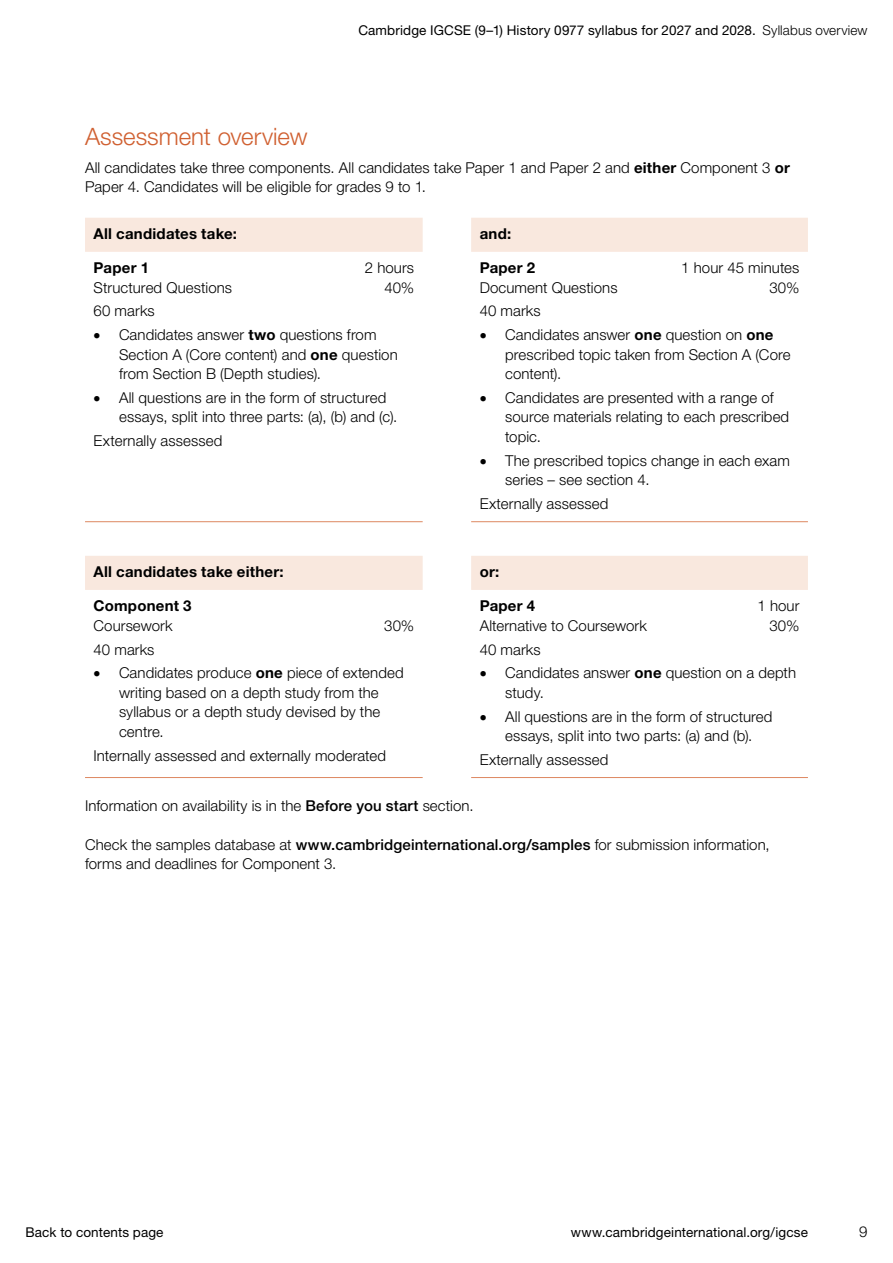
<style>
.page{position:relative;width:893px;height:1263px;background:#fff}
.page>*{position:absolute;margin:0;border:0;box-sizing:border-box;transform-origin:0 0}
.H2_Main_heading{font:300 24px "Helvetica Neue LTW1 G";color:#d06031}
.Bullets{font:300 15px/19.5px "Helvetica Neue LTW1 G";letter-spacing:.005em;color:#000}
.Body_text{font:300 15px/19.5px "Helvetica Neue LTW1 G";letter-spacing:.005em;color:#000}
.First_para_before_bullets{font:300 15px "Helvetica Neue LTW1 G";letter-spacing:.005em;color:#000}
.Table_header_row{font:700 15px "Helvetica Neue LTW1 G";letter-spacing:.015em;color:#000}
.First_para_before_bullets-2{font:700 15px/19.5px "Helvetica Neue LTW1 G";letter-spacing:.015em;color:#000}
.t1{font:13.5px "Helvetica Neue LTW1 G";letter-spacing:.01em;color:#000}
.s1{font-weight:300}
.s2{font-weight:700}
.s3{font-weight:500}
</style>
<div class="page">
<svg style="left:85px;top:218px;width:723px;height:372px"></svg>
<hr style="left:85px;top:777px;width:338px;height:1px;background:#dd8861">
<hr style="left:85px;top:521px;width:338px;height:1px;background:#dd8861">
<hr style="left:471px;top:521px;width:337px;height:1px;background:#dd8861">
<hr style="left:471px;top:777px;width:337px;height:1px;background:#dd8861">
<p class="t1" style="left:358px;top:22px;width:510px">Cambridge IGCSE (9–1) History 0977 syllabus for 2027 and 2028. <span class="s1">Syllabus overview</span></p>
<h2 class="H2_Main_heading" style="left:85px;top:121px;width:224px">Assessment overview</h2>
<p class="Body_text" style="left:85px;top:158px;width:706px">All candidates take three components. All candidates take Paper 1 and Paper 2 and <span class="s2">either</span> Component 3 <span class="s2">or<br></span>Paper 4. Candidates will be eligible for grades 9 to 1.</p>
<p class="Table_header_row" style="left:94px;top:224px;width:145px">All candidates take:</p>
<p class="Table_header_row" style="left:480px;top:224px;width:33px">and:</p>
<p class="First_para_before_bullets-2" style="left:94px;top:258px;width:57px">Paper 1</p>
<p class="First_para_before_bullets" style="left:365px;top:259px;width:51px">2 hours</p>
<p class="First_para_before_bullets" style="left:94px;top:278px;width:140px">Structured Questions</p>
<p class="First_para_before_bullets" style="left:384px;top:278px;width:31px">40%</p>
<p class="First_para_before_bullets" style="left:94px;top:302px;width:63px">60 marks</p>
<p class="Bullets" style="left:119px;top:325px;width:280px;text-indent:-26px">• Candidates answer <span class="s2">two</span> questions from<br>Section A (Core content) and <span class="s2">one</span> question from Section B (Depth studies).</p>
<p class="Bullets" style="left:119px;top:388px;width:280px;text-indent:-26px">• All questions are in the form of structured essays, split into three parts: (a), (b) and (c).</p>
<p class="First_para_before_bullets" style="left:94px;top:432px;width:130px">Externally assessed</p>
<p class="First_para_before_bullets-2" style="left:480px;top:258px;width:57px">Paper 2</p>
<p class="First_para_before_bullets" style="left:681px;top:259px;width:120px">1 hour 45 minutes</p>
<p class="First_para_before_bullets" style="left:480px;top:278px;width:139px">Document Questions</p>
<p class="First_para_before_bullets" style="left:769px;top:278px;width:31px">30%</p>
<p class="First_para_before_bullets" style="left:480px;top:302px;width:62px">40 marks</p>
<p class="Bullets" style="left:505px;top:325px;width:287px;text-indent:-26px">• Candidates answer <span class="s2">one</span> question on <span class="s2">one </span>prescribed topic taken from Section A (Core content).</p>
<p class="Bullets" style="left:505px;top:388px;width:286px;text-indent:-26px">• Candidates are presented with a range of source materials relating to each prescribed topic.</p>
<p class="Bullets" style="left:505px;top:451px;width:286px;text-indent:-26px">• The prescribed topics change in each exam series – see section 4.</p>
<p class="First_para_before_bullets" style="left:480px;top:494px;width:130px">Externally assessed</p>
<p class="Table_header_row" style="left:94px;top:562px;width:192px">All candidates take either:</p>
<p class="Table_header_row" style="left:480px;top:562px;width:21px">or:</p>
<p class="First_para_before_bullets-2" style="left:94px;top:596px;width:100px">Component 3<br><span class="s1">Coursework</span></p>
<p class="First_para_before_bullets-2" style="left:480px;top:596px;width:57px">Paper 4</p>
<p class="First_para_before_bullets" style="left:757px;top:597px;width:43px">1 hour</p>
<p class="First_para_before_bullets" style="left:480px;top:616px;width:169px">Alternative to Coursework</p>
<p class="First_para_before_bullets" style="left:769px;top:616px;width:31px">30%</p>
<p class="First_para_before_bullets" style="left:480px;top:640px;width:62px">40 marks</p>
<p class="Bullets" style="left:505px;top:663px;width:292px;text-indent:-26px">• Candidates answer <span class="s2">one</span> question on a depth study.</p>
<p class="Bullets" style="left:480px;top:706px;width:294px;text-align:center">• All questions are in the form of structured essays, split into two parts: (a) and (b).</p>
<p class="First_para_before_bullets" style="left:480px;top:750px;width:130px">Externally assessed</p>
<p class="First_para_before_bullets" style="left:384px;top:616px;width:31px">30%</p>
<p class="First_para_before_bullets" style="left:94px;top:640px;width:62px">40 marks</p>
<p class="Bullets" style="left:119px;top:663px;width:286px;text-indent:-26px">• Candidates produce <span class="s2">one</span> piece of extended writing based on a depth study from the syllabus or a depth study devised by the centre.</p>
<p class="First_para_before_bullets" style="left:94px;top:746px;width:294px">Internally assessed and externally moderated</p>
<p class="Body_text" style="left:85px;top:795px;width:390px">Information on availability is in the <span class="s3">Before you start</span> section.</p>
<p class="Body_text" style="left:85px;top:834px;width:686px">Check the samples database at <span class="s3">www.cambridgeinternational.org/samples</span> for submission information, forms and deadlines for Component 3.</p>
<p class="t1" style="left:26px;top:1224px;width:140px">Back to contents page</p>
<p class="t1" style="left:571px;top:1224px;width:239px">www.cambridgeinternational.org/igcse</p>
<p class="Body_text" style="left:859px;top:1222px;width:10px">9</p>
</div>
